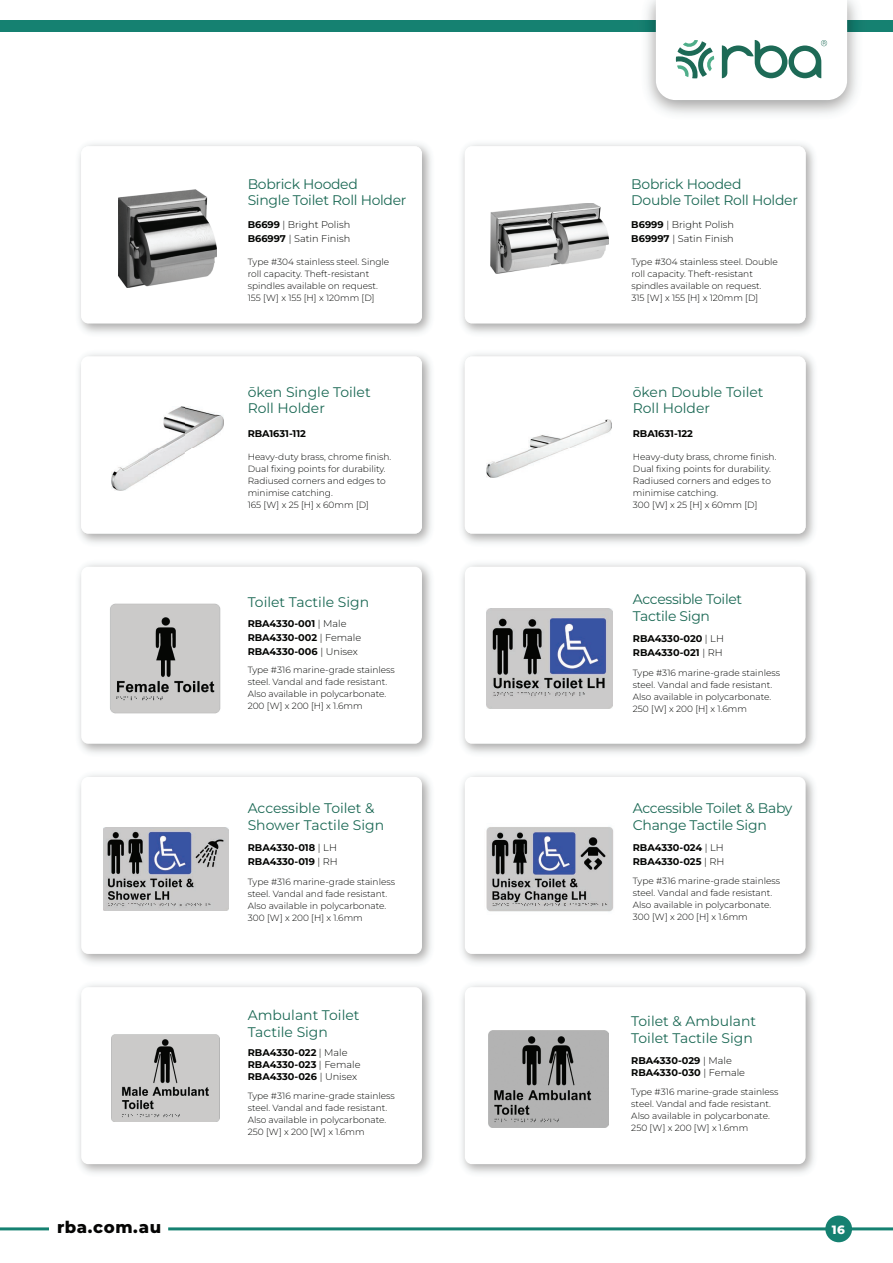
<style>
.page{position:relative;width:893px;height:1263px;background:#fff}
.page>*{position:absolute;margin:0;border:0;box-sizing:border-box;transform-origin:0 0}
.t1{font:800 16.5px "Montserrat";letter-spacing:.04em;color:#050504}
.t2{font:13.95px/16.8px "Montserrat";color:#1d6a56}
.t3{font:13.95px/16.8px "Montserrat";letter-spacing:-.02em;color:#1d6a56}
.t4{font:800 12px "Montserrat";color:#fff}
.t5{font:700 9.75px/13.8px "Montserrat";color:#040503}
.t6{font:300 9.75px/13.8px "Montserrat";color:#040503}
.t7{font:300 9px/12px "Montserrat";color:#040503}
.s1{font-weight:700}
.s2{font-weight:300}
</style>
<div class="page">
<hr style="left:168px;top:1227px;width:725px;height:3px;background:#158171">
<hr style="left:0;top:1227px;width:49px;height:3px;background:#158171">
<div style="left:825px;top:1215px;width:27px;height:27px;background:#158171;border-radius:50%"></div>
<img style="left:119px;top:189px;width:97px;height:98px">
<img style="left:490px;top:203px;width:118px;height:70px">
<img style="left:112px;top:406px;width:111px;height:85px">
<img style="left:487px;top:419px;width:125px;height:58px">
<img style="left:110px;top:603px;width:111px;height:111px">
<img style="left:487px;top:608px;width:125px;height:101px">
<img style="left:104px;top:827px;width:125px;height:83px">
<img style="left:486px;top:827px;width:128px;height:85px">
<img style="left:112px;top:1035px;width:108px;height:86px">
<img style="left:488px;top:1031px;width:121px;height:96px">
<div style="left:0;top:20px;width:893px;height:11px;background:#158171"></div>
<img style="left:633px;top:0;width:237px;height:115px">
<img style="left:633px;top:20px;width:237px;height:11px">
<svg style="left:656px;top:0;width:191px;height:100px"></svg>
<h2 class="t3" style="left:248px;top:175px;width:160px">Bobrick Hooded<br>Single Toilet Roll Holder</h2>
<p class="t6" style="left:248px;top:218px;width:104px"><span class="s1">B6699</span> | Bright Polish<br><span class="s1">B66997</span> | Satin Finish</p>
<p class="t7" style="left:248px;top:256px;width:143px">Type #304 stainless steel. Single roll capacity. Theft-resistant spindles available on request.<br>155 [W] x 155 [H] x 120mm [D]</p>
<h2 class="t3" style="left:631px;top:175px;width:168px">Bobrick Hooded<br>Double Toilet Roll Holder</h2>
<p class="t6" style="left:631px;top:218px;width:104px"><span class="s1">B6999</span> | Bright Polish<br><span class="s1">B69997</span> | Satin Finish</p>
<p class="t7" style="left:631px;top:256px;width:148px">Type #304 stainless steel. Double roll capacity. Theft-resistant spindles available on request.<br>315 [W] x 155 [H] x 120mm [D]</p>
<h2 class="t2" style="left:633px;top:383px;width:132px">ōken Double Toilet<br>Roll Holder</h2>
<h2 class="t2" style="left:248px;top:383px;width:124px">ōken Single Toilet<br>Roll Holder</h2>
<p class="t5" style="left:248px;top:426px;width:60px">RBA1631-112</p>
<p class="t5" style="left:633px;top:426px;width:62px">RBA1631-122</p>
<p class="t7" style="left:633px;top:451px;width:145px">Heavy-duty brass, chrome finish.<br>Dual fixing points for durability.<br>Radiused corners and edges to minimise catching.<br>300 [W] x 25 [H] x 60mm [D]</p>
<p class="t7" style="left:248px;top:451px;width:145px">Heavy-duty brass, chrome finish.<br>Dual fixing points for durability.<br>Radiused corners and edges to minimise catching.<br>165 [W] x 25 [H] x 60mm [D]</p>
<h2 class="t2" style="left:248px;top:593px;width:123px">Toilet Tactile Sign</h2>
<p class="t5" style="left:248px;top:617px;width:115px">RBA4330-001 <span class="s2">| Male<br></span>RBA4330-002 <span class="s2">| Female<br></span>RBA4330-006 <span class="s2">| Unisex</span></p>
<p class="t7" style="left:248px;top:664px;width:149px">Type #316 marine-grade stainless steel. Vandal and fade resistant.<br>Also available in polycarbonate.<br>200 [W] x 200 [H] x 1.6mm</p>
<h2 class="t2" style="left:248px;top:799px;width:138px">Accessible Toilet &amp;<br>Shower Tactile Sign</h2>
<p class="t5" style="left:248px;top:840px;width:91px">RBA4330-018 <span class="s2">| LH<br></span>RBA4330-019 <span class="s2">| RH</span></p>
<p class="t7" style="left:248px;top:875px;width:149px">Type #316 marine-grade stainless steel. Vandal and fade resistant.<br>Also available in polycarbonate.<br>300 [W] x 200 [H] x 1.6mm</p>
<h2 class="t2" style="left:248px;top:1006px;width:113px">Ambulant Toilet<br>Tactile Sign</h2>
<p class="t5" style="left:248px;top:1046px;width:114px;line-height:12px">RBA4330-022 <span class="s2">| Male<br></span>RBA4330-023 <span class="s2">| Female<br></span>RBA4330-026 <span class="s2">| Unisex</span></p>
<p class="t7" style="left:248px;top:1090px;width:149px">Type #316 marine-grade stainless steel. Vandal and fade resistant.<br>Also available in polycarbonate.<br>250 [W] x 200 [W] x 1.6mm</p>
<h2 class="t3" style="left:633px;top:590px;width:111px">Accessible Toilet<br>Tactile Sign</h2>
<p class="t5" style="left:633px;top:631px;width:92px">RBA4330-020 <span class="s2">| LH<br></span>RBA4330-021 <span class="s2">| RH</span></p>
<p class="t7" style="left:633px;top:667px;width:149px">Type #316 marine-grade stainless steel. Vandal and fade resistant.<br>Also available in polycarbonate.<br>250 [W] x 200 [H] x 1.6mm</p>
<h2 class="t3" style="left:633px;top:799px;width:161px">Accessible Toilet &amp; Baby<br>Change Tactile Sign</h2>
<p class="t5" style="left:633px;top:840px;width:93px">RBA4330-024 <span class="s2">| LH<br></span>RBA4330-025 <span class="s2">| RH</span></p>
<p class="t7" style="left:633px;top:875px;width:149px">Type #316 marine-grade stainless steel. Vandal and fade resistant.<br>Also available in polycarbonate.<br>300 [W] x 200 [H] x 1.6mm</p>
<h2 class="t2" style="left:631px;top:1012px;width:126px">Toilet &amp; Ambulant<br>Toilet Tactile Sign</h2>
<p class="t5" style="left:631px;top:1054px;width:115px;line-height:12px">RBA4330-029 <span class="s2">| Male<br></span>RBA4330-030 <span class="s2">| Female</span></p>
<p class="t7" style="left:631px;top:1085px;width:149px">Type #316 marine-grade stainless steel. Vandal and fade resistant.<br>Also available in polycarbonate.<br>250 [W] x 200 [W] x 1.6mm</p>
<h1 class="t1" style="left:57px;top:1215px;width:106px">rba.com.au</h1>
<h3 class="t4" style="left:832px;top:1221px;width:14px">16</h3>
</div>
